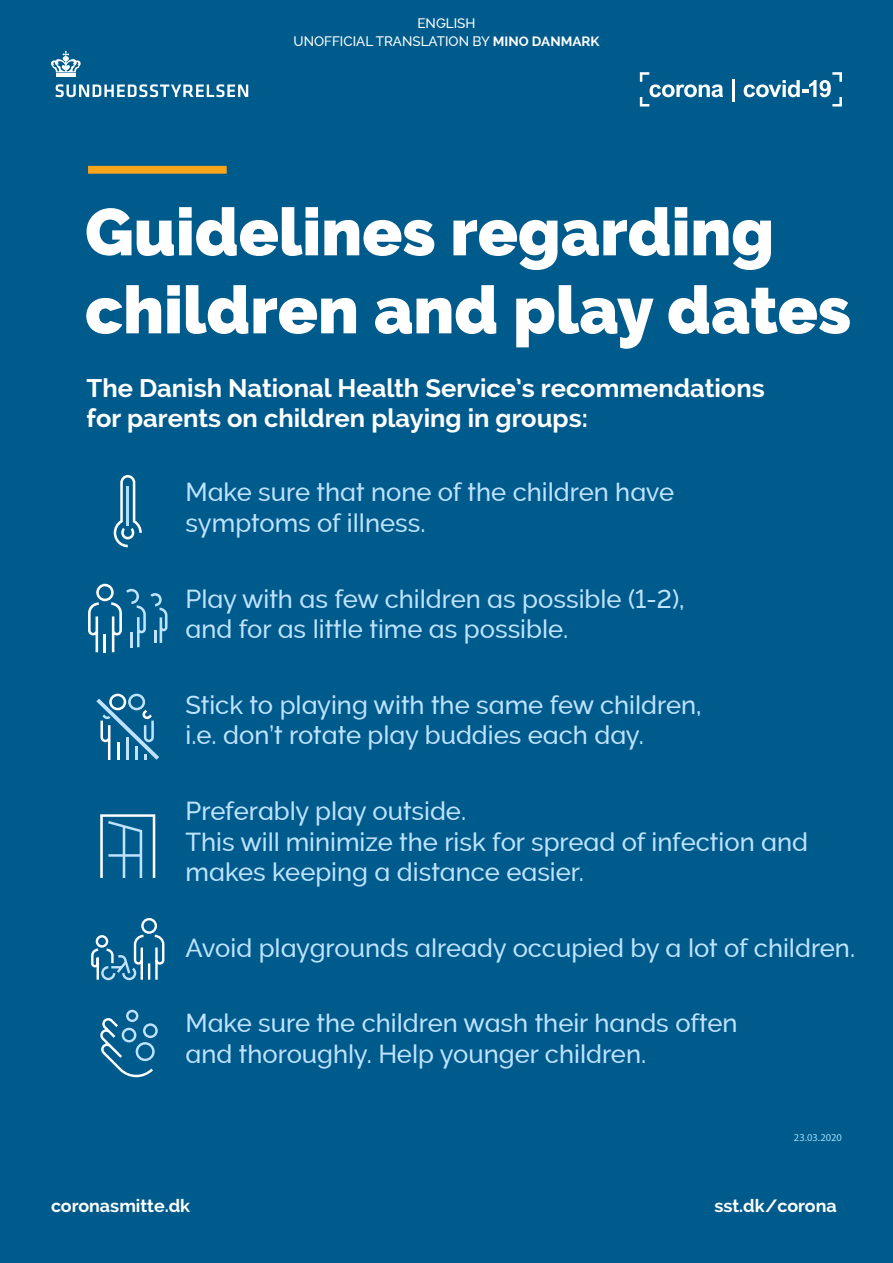
<style>
.page{position:relative;width:893px;height:1263px;background:#005b8d}
.page>*{position:absolute;margin:0;border:0;box-sizing:border-box;transform-origin:0 0}
.t1{font:900 66px/78px "Raleway";color:#fff}
.t2{font:500 25.5px/30.6px "Raleway";color:#bfe3ff}
.t3{font:700 25.5px/30px "Raleway";color:#fff}
.t4{font:700 17.85px "Raleway";color:#fff}
.t5{font:500 13.5px "Raleway";color:#fff}
.t6{font:10.5px "Myriad Pro";color:#9cdcf8}
.s1{font-weight:700}
</style>
<div class="page">
<hr style="left:56px;top:73px;width:20px;height:4px;background:#fff">
<svg style="left:51px;top:51px;width:30px;height:21px"></svg>
<svg style="left:55px;top:84px;width:193px;height:13px"></svg>
<svg style="left:640px;top:72px;width:83px;height:35px"></svg>
<hr style="left:732px;top:80px;width:3px;height:22px;background:#fff">
<svg style="left:744px;top:72px;width:98px;height:35px"></svg>
<div style="left:88px;top:166px;width:139px;height:8px;background:#f9a51b"></div>
<svg style="left:114px;top:475px;width:28px;height:72px"></svg>
<svg style="left:96px;top:694px;width:63px;height:66px"></svg>
<svg style="left:100px;top:814px;width:55px;height:64px"></svg>
<svg style="left:100px;top:1010px;width:58px;height:67px"></svg>
<svg style="left:88px;top:584px;width:79px;height:68px"></svg>
<svg style="left:91px;top:918px;width:74px;height:63px"></svg>
<p class="t5" style="left:417px;top:15px;width:60px">ENGLISH</p>
<p class="t5" style="left:294px;top:33px;width:308px">UNOFFICIAL TRANSLATION BY <span class="s1">MINO DANMARK</span></p>
<p class="t1" style="left:85px;top:193px;width:767px">Guidelines regarding children and play dates</p>
<p class="t3" style="left:87px;top:373px;width:680px">The Danish National Health Service’s recommendations for parents on children playing in groups:</p>
<p class="t2" style="left:186px;top:477px;width:490px">Make sure that none of the children have</p>
<p class="t2" style="left:186px;top:508px;width:241px">symptoms of illness.</p>
<p class="t2" style="left:186px;top:583px;width:501px">Play with as few children as possible (1-2),</p>
<p class="t2" style="left:186px;top:614px;width:384px">and for as little time as possible.</p>
<p class="t2" style="left:186px;top:690px;width:518px">Stick to playing with the same few children,</p>
<p class="t2" style="left:186px;top:720px;width:460px">i.e. don’t rotate play buddies each day.</p>
<p class="t2" style="left:186px;top:796px;width:282px">Preferably play outside.</p>
<p class="t2" style="left:186px;top:826px;width:624px">This will minimize the risk for spread of infection and makes keeping a distance easier.</p>
<p class="t2" style="left:186px;top:933px;width:671px">Avoid playgrounds already occupied by a lot of children.</p>
<p class="t2" style="left:186px;top:1008px;width:554px">Make sure the children wash their hands often</p>
<p class="t2" style="left:186px;top:1039px;width:462px">and thoroughly. Help younger children.</p>
<p class="t6" style="left:794px;top:1131px;width:50px">23.03.2020</p>
<p class="t4" style="left:51px;top:1195px;width:141px">coronasmitte.dk</p>
<p class="t4" style="left:714px;top:1195px;width:124px">sst.dk/corona</p>
</div>
